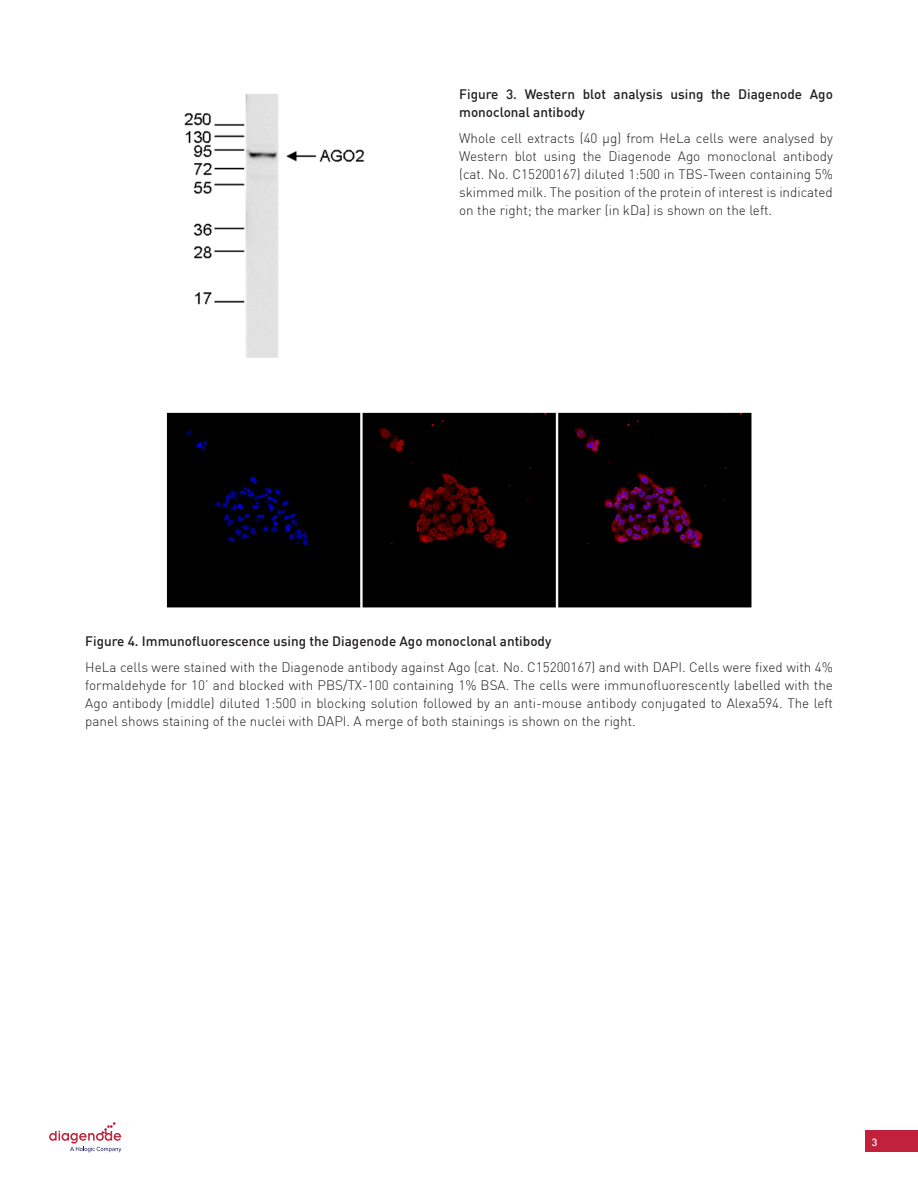
<style>
.page{position:relative;width:918px;height:1188px;background:#fff}
.page>*{position:absolute;margin:0;border:0;box-sizing:border-box;transform-origin:0 0}
.BODY_justifié{font:300 13.5px/18px "DIN";color:#231f20;text-align:justify}
.BODY_justifié-2{font:500 13.5px/18px "DIN";color:#231f20}
.t1{font:500 10.5px "DIN";color:#fff}
</style>
<div class="page">
<div style="left:865px;top:1131px;width:53px;height:21px;background:#c1213a"></div>
<svg style="left:49px;top:1122px;width:72px;height:30px"></svg>
<img style="left:184px;top:94px;width:181px;height:264px">
<img style="left:167px;top:412px;width:585px;height:196px">
<p class="BODY_justifié-2" style="left:459px;top:84px;width:375px">Figure 3. Western blot analysis using the Diagenode Ago monoclonal antibody</p>
<p class="BODY_justifié" style="left:459px;top:129px;width:375px">Whole cell extracts (40 µg) from HeLa cells were analysed by Western blot using the Diagenode Ago monoclonal antibody (cat. No. C15200167) diluted 1:500 in TBS-Tween containing 5% skimmed milk. The position of the protein of interest is indicated on the right; the marker (in kDa) is shown on the left.</p>
<p class="BODY_justifié-2" style="left:85px;top:631px;width:468px">Figure 4. Immunofluorescence using the Diagenode Ago monoclonal antibody</p>
<p class="BODY_justifié" style="left:85px;top:658px;width:749px">HeLa cells were stained with the Diagenode antibody against Ago (cat. No. C15200167) and with DAPI. Cells were fixed with 4% formaldehyde for 10’ and blocked with PBS/TX-100 containing 1% BSA. The cells were immunofluorescently labelled with the Ago antibody (middle) diluted 1:500 in blocking solution followed by an anti-mouse antibody conjugated to Alexa594. The left panel shows staining of the nuclei with DAPI. A merge of both stainings is shown on the right.</p>
<p class="t1" style="left:872px;top:1136px;width:7px">3</p>
</div>
